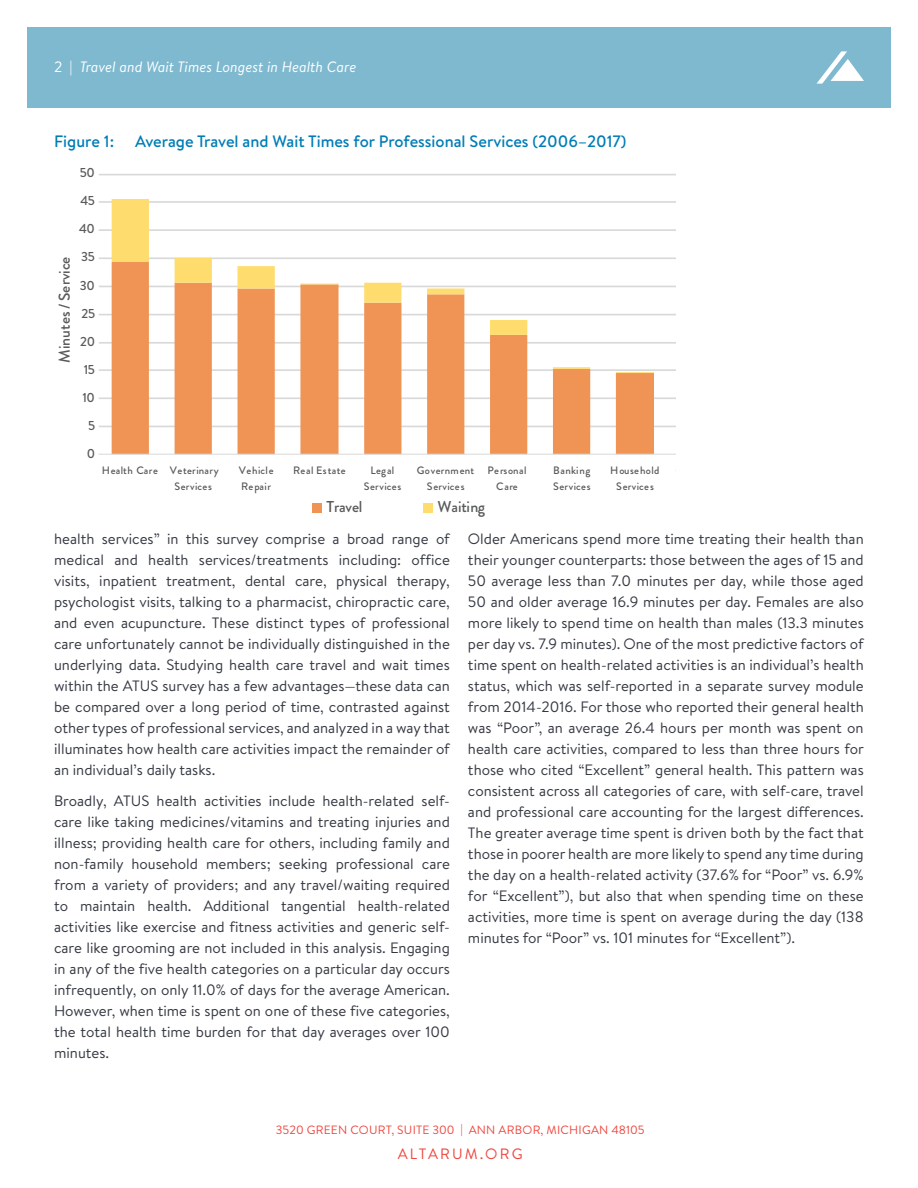
<style>
.page{position:relative;width:918px;height:1188px;background:#fff}
.page>*{position:absolute;margin:0;border:0;box-sizing:border-box;transform-origin:0 0}
.t1{font:500 16.5px "Brandon Text";color:#007db6}
.t2{font:500 15.75px "Brandon Grotesque";letter-spacing:-.01em;color:#595a5a}
.t3{font:15px/21px "Brandon Text";color:#343841;text-align:justify}
.t4{font:italic 15px "Brandon Text";color:#fff}
.t5{font:15px "Brandon Text";letter-spacing:.145em;color:#ef463d}
.t6{font:500 13.2px "Brandon Grotesque";letter-spacing:-.03em;color:#595a5a}
.t7{font:12px "Brandon Text";letter-spacing:.02em;color:#ef463d}
.t8{font:500 10.8px/15.8px "Brandon Grotesque";letter-spacing:.04em;color:#595a5a;text-align:center}
.s1{font-style:normal}
</style>
<div class="page">
<div style="left:27px;top:27px;width:864px;height:81px;background:#7fb9d0"></div>
<svg style="left:816px;top:51px;width:48px;height:33px"></svg>
<svg style="left:99px;top:174px;width:576px;height:1px"></svg>
<svg style="left:99px;top:201px;width:576px;height:2px"></svg>
<svg style="left:99px;top:229px;width:576px;height:2px"></svg>
<svg style="left:99px;top:257px;width:576px;height:2px"></svg>
<svg style="left:99px;top:286px;width:576px;height:1px"></svg>
<svg style="left:99px;top:314px;width:576px;height:1px"></svg>
<svg style="left:99px;top:342px;width:576px;height:2px"></svg>
<svg style="left:99px;top:369px;width:576px;height:2px"></svg>
<svg style="left:99px;top:397px;width:576px;height:2px"></svg>
<svg style="left:99px;top:426px;width:576px;height:1px"></svg>
<svg style="left:112px;top:373px;width:542px;height:81px;fill:#f09456"></svg>
<svg style="left:112px;top:199px;width:542px;height:174px"></svg>
<hr style="left:98px;top:454px;width:577px;height:1px;background:#dad9d9">
<div style="left:312px;top:503px;width:10px;height:10px;background:#f09456"></div>
<div style="left:423px;top:503px;width:10px;height:10px;background:#ffdc6e"></div>
<p class="t4" style="left:54px;top:57px;width:304px"><span class="s1">2 |</span> Travel and Wait Times Longest in Health Care</p>
<p class="t1" style="left:54px;top:129px;width:62px">Figure 1:</p>
<p class="t1" style="left:135px;top:129px;width:493px">Average Travel and Wait Times for Professional Services (2006–2017)</p>
<p class="t6" style="left:80px;top:164px;width:16px">50</p>
<p class="t6" style="left:80px;top:192px;width:16px">45</p>
<p class="t2" style="left:54px;top:363px;width:108px;rotate:-90deg">Minutes / Service</p>
<p class="t6" style="left:79px;top:220px;width:17px">40</p>
<p class="t6" style="left:81px;top:248px;width:15px">35</p>
<p class="t6" style="left:80px;top:276px;width:16px">30</p>
<p class="t6" style="left:81px;top:304px;width:15px">25</p>
<p class="t6" style="left:80px;top:332px;width:16px">20</p>
<p class="t6" style="left:84px;top:360px;width:13px">15</p>
<p class="t6" style="left:82px;top:388px;width:14px">10</p>
<p class="t6" style="left:88px;top:416px;width:9px">5</p>
<p class="t6" style="left:87px;top:444px;width:10px">0</p>
<p class="t8" style="left:174px;top:462px;width:46px;text-align:left;text-indent:-73px">Health Care Veterinary<br>Services</p>
<p class="t8" style="left:239px;top:462px;width:36px;text-align:left">Vehicle<br>Repair</p>
<p class="t8" style="left:293px;top:462px;width:54px">Real Estate</p>
<p class="t8" style="left:364px;top:462px;width:39px">Legal<br>Services</p>
<p class="t8" style="left:417px;top:462px;width:59px">Government<br>Services</p>
<p class="t8" style="left:488px;top:462px;width:40px">Personal<br>Care</p>
<p class="t8" style="left:553px;top:462px;width:39px;text-align:left">Banking<br>Services</p>
<p class="t8" style="left:610px;top:462px;width:51px">Household<br>Services</p>
<p class="t2" style="left:327px;top:496px;width:37px">Travel</p>
<p class="t2" style="left:437px;top:496px;width:49px">Waiting</p>
<p class="t3" style="left:54px;top:527px;width:397px">health services” in this survey comprise a broad range of medical and health services/treatments including: office visits, inpatient treatment, dental care, physical therapy, psychologist visits, talking to a pharmacist, chiropractic care, and even acupuncture. These distinct types of professional care unfortunately cannot be individually distinguished in the underlying data. Studying health care travel and wait times within the ATUS survey has a few advantages—these data can be compared over a long period of time, contrasted against other types of professional services, and analyzed in a way that illuminates how health care activities impact the remainder of an individual’s daily tasks.</p>
<p class="t3" style="left:54px;top:790px;width:397px">Broadly, ATUS health activities include health-related self&shy;care like taking medicines/vitamins and treating injuries and illness; providing health care for others, including family and non-family household members; seeking professional care from a variety of providers; and any travel/waiting required to maintain health. Additional tangential health-related activities like exercise and fitness activities and generic self&shy;care like grooming are not included in this analysis. Engaging in any of the five health categories on a particular day occurs infrequently, on only 11.0% of days for the average American.<br>However, when time is spent on one of these five categories, the total health time burden for that day averages over 100 minutes.</p>
<p class="t3" style="left:468px;top:527px;width:398px">Older Americans spend more time treating their health than their younger counterparts: those between the ages of 15 and 50 average less than 7.0 minutes per day, while those aged 50 and older average 16.9 minutes per day. Females are also more likely to spend time on health than males (13.3 minutes per day vs. 7.9 minutes). One of the most predictive factors of time spent on health-related activities is an individual’s health status, which was self-reported in a separate survey module from 2014-2016. For those who reported their general health was “Poor”, an average 26.4 hours per month was spent on health care activities, compared to less than three hours for those who cited “Excellent” general health. This pattern was consistent across all categories of care, with self-care, travel and professional care accounting for the largest differences.<br>The greater average time spent is driven both by the fact that those in poorer health are more likely to spend any time during the day on a health-related activity (37.6% for “Poor” vs. 6.9% for “Excellent”), but also that when spending time on these activities, more time is spent on average during the day (138 minutes for “Poor” vs. 101 minutes for “Excellent”).</p>
<p class="t7" style="left:276px;top:1121px;width:370px">3520 GREEN COURT, SUITE 300 | ANN ARBOR, MICHIGAN 48105</p>
<p class="t5" style="left:398px;top:1143px;width:127px">ALTARUM.ORG</p>
</div>
